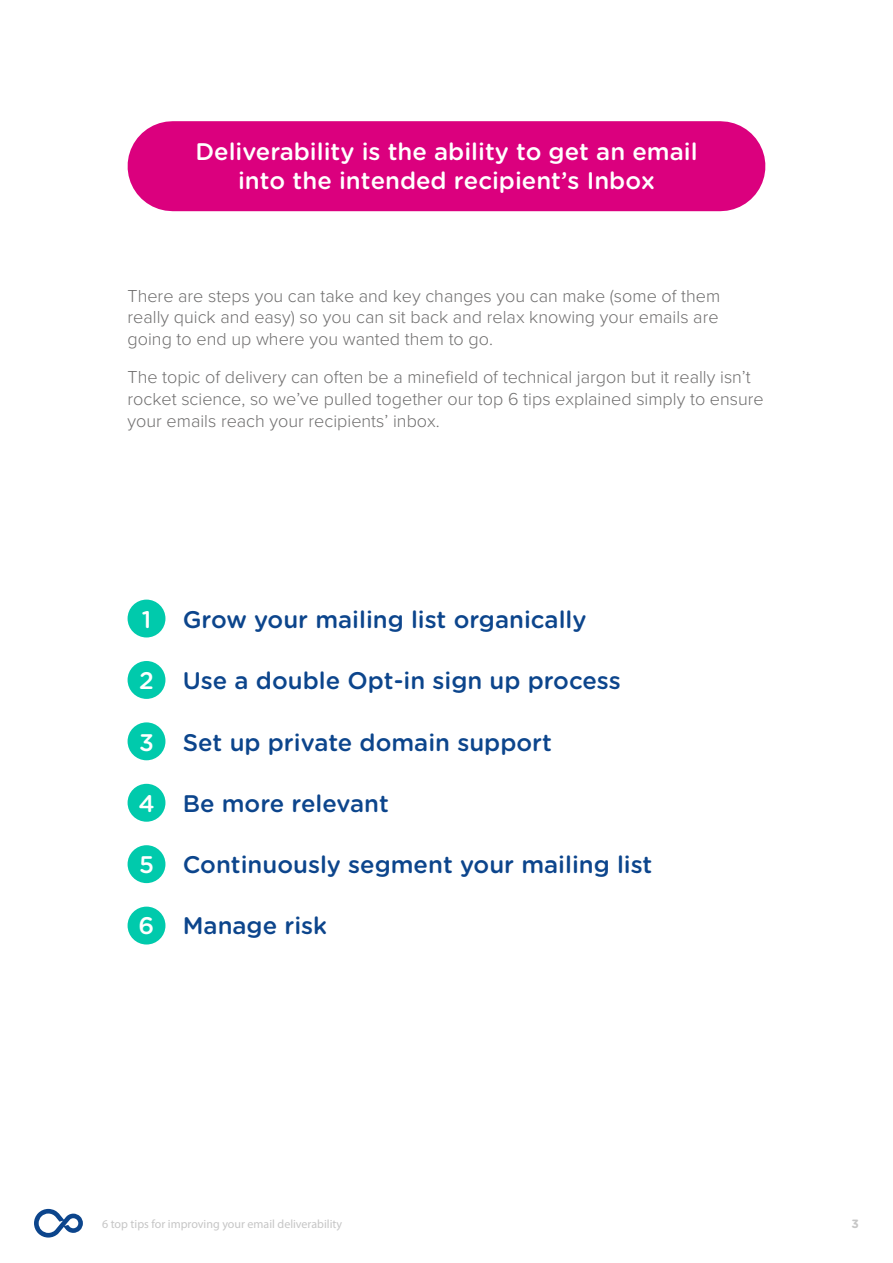
<style>
.page{position:relative;width:893px;height:1263px;background:#fff}
.page>*{position:absolute;margin:0;border:0;box-sizing:border-box;transform-origin:0 0}
.Sub_heading{font:500 24px "Gotham Rounded";color:#0c458c}
.Sub_heading-2{font:500 24px/28.8px "Gotham Rounded";color:#fff;text-align:center}
.Sub_heading-3{font:300 18px/21.6px "Proxima Nova";color:#706f6f;text-align:justify}
.t1{font:12px "Myriad Pro";color:#c6c6c6}
.t2{font:700 12px "Gotham Rounded";color:#c6c6c6}
</style>
<div class="page">
<svg style="left:34px;top:1209px;width:49px;height:28px"></svg>
<div style="left:128px;top:600px;width:37px;height:37px;background:#00caac;border-radius:50%"></div>
<div style="left:128px;top:661px;width:37px;height:38px;background:#00caac;border-radius:50%"></div>
<div style="left:128px;top:722px;width:37px;height:38px;background:#00caac;border-radius:50%"></div>
<div style="left:128px;top:784px;width:37px;height:38px;background:#00caac;border-radius:50%"></div>
<div style="left:128px;top:845px;width:37px;height:38px;background:#00caac;border-radius:50%"></div>
<div style="left:128px;top:907px;width:37px;height:37px;background:#00caac;border-radius:50%"></div>
<div style="left:173px;top:121px;width:547px;height:90px;background:#db007e"></div>
<p class="Sub_heading-2" style="left:195px;top:136px;width:504px">Deliverability is the ability to get an email into the intended recipient’s Inbox</p>
<p class="Sub_heading-3" style="left:128px;top:284px;width:594px">There are steps you can take and key changes you can make (some of them really quick and easy) so you can sit back and relax knowing your emails are going to end up where you wanted them to go.</p>
<p class="Sub_heading-3" style="left:128px;top:366px;width:638px;text-align:left">The topic of delivery can often be a minefield of technical jargon but it really isn’t rocket science, so we’ve pulled together our top 6 tips explained simply to ensure your emails reach your recipients’ inbox.</p>
<p class="Sub_heading-2" style="left:142px;top:604px;width:11px">1</p>
<p class="Sub_heading" style="left:183px;top:602px;width:405px">Grow your mailing list organically</p>
<p class="Sub_heading-2" style="left:139px;top:665px;width:16px">2</p>
<p class="Sub_heading" style="left:183px;top:664px;width:439px">Use a double Opt-in sign up process</p>
<p class="Sub_heading-2" style="left:139px;top:727px;width:16px">3</p>
<p class="Sub_heading" style="left:183px;top:725px;width:371px">Set up private domain support</p>
<p class="Sub_heading-2" style="left:138px;top:788px;width:18px">4</p>
<p class="Sub_heading" style="left:183px;top:786px;width:208px">Be more relevant</p>
<p class="Sub_heading-2" style="left:139px;top:849px;width:16px">5</p>
<p class="Sub_heading" style="left:183px;top:847px;width:471px">Continuously segment your mailing list</p>
<p class="Sub_heading-2" style="left:139px;top:910px;width:17px">6</p>
<p class="Sub_heading" style="left:183px;top:908px;width:146px">Manage risk</p>
<p class="t1" style="left:102px;top:1216px;width:242px">6 top tips for improving your email deliverability</p>
<p class="t2" style="left:851px;top:1215px;width:9px">3</p>
</div>
